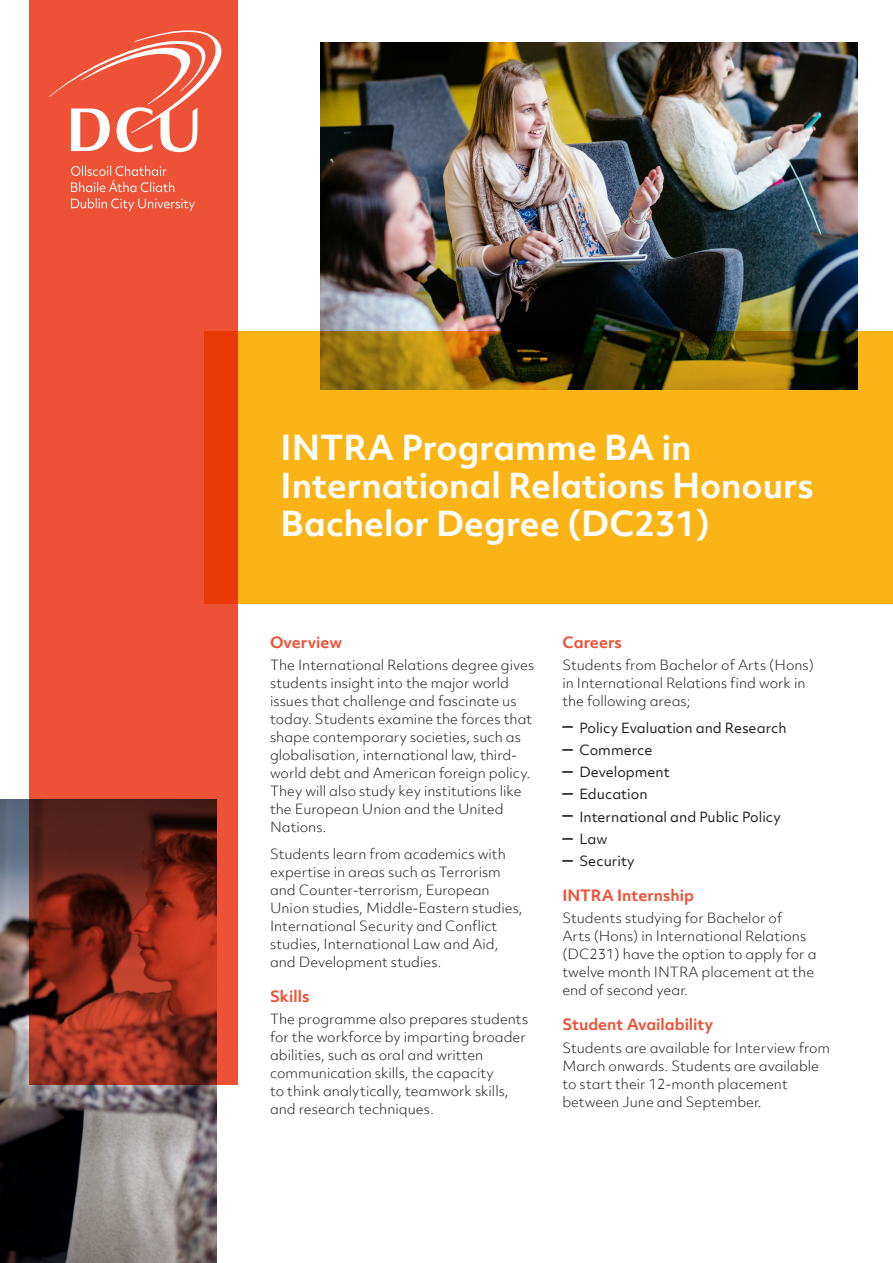
<style>
.page{position:relative;width:893px;height:1263px;background:#fff}
.page>*{position:absolute;margin:0;border:0;box-sizing:border-box;transform-origin:0 0}
.Cov1{font:700 33px/37.5px "Objektiv Mk 2";color:#fff}
.R-Heads{font:700 15px "Objektiv Mk 2";color:#ed5136}
._9-11{font:300 13.5px/18px "Objektiv Mk 2";color:#231f20}
.t1{font:13.5px "Objektiv Mk 2";color:#231f20}
.s1{font-size:21px}
</style>
<div class="page">
<img style="left:0;top:799px;width:217px;height:464px">
<img style="left:320px;top:43px;width:537px;height:289px">
<svg style="left:238px;top:332px;width:655px;height:272px;background:#e0a213"></svg>
<svg style="left:30px;top:0;width:208px;height:1084px;background:#cb432b"></svg>
<div style="left:39px;top:9px;width:194px;height:231px;background:#ed5136"></div>
<svg style="left:71px;top:166px;width:124px;height:45px"></svg>
<svg style="left:49px;top:30px;width:172px;height:122px"></svg>
<p class="Cov1" style="left:281px;top:429px;width:535px">INTRA Programme BA in<br>International Relations Honours<br>Bachelor Degree (DC231)</p>
<p class="R-Heads" style="left:270px;top:632px;width:74px">Overview</p>
<p class="_9-11" style="left:270px;top:656px;width:266px">The International Relations degree gives students insight into the major world issues that challenge and fascinate us today. Students examine the forces that shape contemporary societies, such as globalisation, international law, third&shy;world debt and American foreign policy.<br>They will also study key institutions like the European Union and the United Nations.</p>
<p class="_9-11" style="left:270px;top:844px;width:254px">Students learn from academics with expertise in areas such as Terrorism and Counter-terrorism, European Union studies, Middle-Eastern studies, International Security and Conflict studies, International Law and Aid, and Development studies.</p>
<p class="R-Heads" style="left:270px;top:985px;width:41px">Skills</p>
<p class="_9-11" style="left:270px;top:1010px;width:260px">The programme also prepares students for the workforce by imparting broader abilities, such as oral and written communication skills, the capacity<br>to think analytically, teamwork skills, and research techniques.</p>
<p class="R-Heads" style="left:562px;top:632px;width:61px">Careers</p>
<p class="_9-11" style="left:562px;top:656px;width:253px">Students from Bachelor of Arts (Hons) in International Relations find work in the following areas;</p>
<p class="t1" style="left:562px;top:718px;width:226px"><span class="s1">–</span> Policy Evaluation and Research</p>
<p class="t1" style="left:562px;top:740px;width:92px"><span class="s1">–</span> Commerce</p>
<p class="t1" style="left:562px;top:763px;width:109px"><span class="s1">–</span> Development</p>
<p class="t1" style="left:562px;top:785px;width:87px"><span class="s1">–</span> Education</p>
<p class="t1" style="left:562px;top:807px;width:220px"><span class="s1">–</span> International and Public Policy</p>
<p class="t1" style="left:562px;top:829px;width:47px"><span class="s1">–</span> Law</p>
<p class="t1" style="left:562px;top:852px;width:74px"><span class="s1">–</span> Security</p>
<p class="R-Heads" style="left:562px;top:885px;width:133px">INTRA Internship</p>
<p class="_9-11" style="left:562px;top:909px;width:256px">Students studying for Bachelor of<br>Arts (Hons) in International Relations (DC231) have the option to apply for a twelve month INTRA placement at the end of second year.</p>
<p class="R-Heads" style="left:562px;top:1014px;width:152px">Student Availability</p>
<p class="_9-11" style="left:562px;top:1038px;width:269px">Students are available for Interview from March onwards. Students are available to start their 12-month placement between June and September.</p>
</div>
